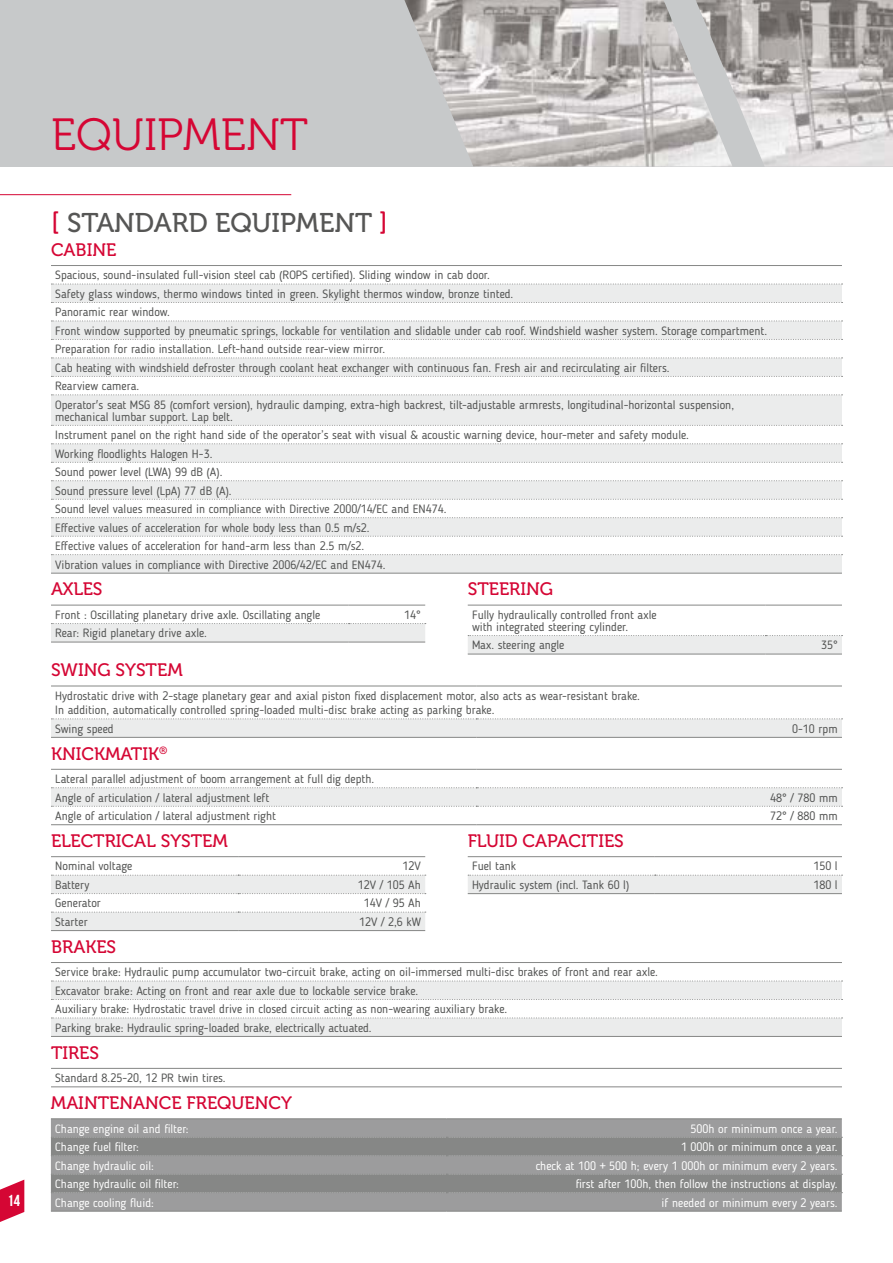
<style>
.page{position:relative;width:893px;height:1263px;background:#fff}
.page>*{position:absolute;margin:0;border:0;box-sizing:border-box;transform-origin:0 0}
.t1{font:45px "Museo 300";color:#d50634}
.t2{font:27px "Museo 500";color:#565655}
.t3{font:18px "Museo 500";color:#d50634}
.t4{font:15.9px "Bebas Neue";color:#fff}
.t5{font:12px/18.5px "Blogger Sans";color:#535453}
.t6{font:12px "Blogger Sans";color:#fff}
.s1{color:#d50634}
</style>
<div class="page">
<svg style="left:0;top:1179px;width:24px;height:43px"></svg>
<div style="left:0;top:0;width:893px;height:167px;background:#c7c9ca"></div>
<img style="left:404px;top:0;width:489px;height:167px">
<hr style="left:0;top:194px;width:291px;height:1px;background:#d50634">
<svg style="left:51px;top:605px;width:375px;height:37px"></svg>
<hr style="left:51px;top:642px;width:298px;height:1px;background:#868786">
<hr style="left:349px;top:642px;width:76px;height:1px;background:#868786">
<svg style="left:468px;top:605px;width:375px;height:49px"></svg>
<hr style="left:468px;top:654px;width:297px;height:1px;background:#868786">
<hr style="left:765px;top:654px;width:77px;height:1px;background:#868786">
<hr style="left:51px;top:686px;width:425px;height:1px;background:#868786">
<hr style="left:476px;top:686px;width:366px;height:1px;background:#868786">
<svg style="left:51px;top:718px;width:792px;height:19px;background:#e9eaea"></svg>
<hr style="left:51px;top:737px;width:425px;height:1px;background:#868786">
<hr style="left:476px;top:737px;width:366px;height:1px;background:#868786">
<svg style="left:51px;top:769px;width:792px;height:38px"></svg>
<hr style="left:51px;top:824px;width:425px;height:1px;background:#868786">
<hr style="left:476px;top:824px;width:366px;height:1px;background:#868786">
<hr style="left:51px;top:856px;width:187px;height:1px;background:#868786">
<hr style="left:238px;top:856px;width:187px;height:1px;background:#868786">
<hr style="left:51px;top:930px;width:187px;height:1px;background:#868786">
<hr style="left:238px;top:930px;width:187px;height:1px;background:#868786">
<svg style="left:51px;top:857px;width:375px;height:73px"></svg>
<hr style="left:468px;top:856px;width:187px;height:1px;background:#868786">
<hr style="left:655px;top:856px;width:187px;height:1px;background:#868786">
<svg style="left:468px;top:857px;width:375px;height:36px"></svg>
<hr style="left:468px;top:893px;width:187px;height:1px;background:#868786">
<hr style="left:655px;top:893px;width:187px;height:1px;background:#868786">
<hr style="left:51px;top:1036px;width:791px;height:1px;background:#868786">
<svg style="left:51px;top:962px;width:792px;height:74px"></svg>
<hr style="left:51px;top:1068px;width:791px;height:1px;background:#868786">
<hr style="left:51px;top:1086px;width:791px;height:1px;background:#868786">
<svg style="left:51px;top:285px;width:791px;height:288px;fill:#ebecec"></svg>
<hr style="left:51px;top:265px;width:791px;height:1px;background:#868786">
<hr style="left:51px;top:573px;width:791px;height:1px;background:#868786">
<svg style="left:51px;top:284px;width:792px;height:1px"></svg>
<svg style="left:51px;top:302px;width:792px;height:1px"></svg>
<svg style="left:51px;top:321px;width:792px;height:1px"></svg>
<svg style="left:51px;top:339px;width:792px;height:1px"></svg>
<svg style="left:51px;top:357px;width:792px;height:1px"></svg>
<svg style="left:51px;top:376px;width:792px;height:1px"></svg>
<svg style="left:51px;top:394px;width:792px;height:1px"></svg>
<svg style="left:51px;top:425px;width:792px;height:1px"></svg>
<svg style="left:51px;top:443px;width:792px;height:1px"></svg>
<svg style="left:51px;top:462px;width:792px;height:1px"></svg>
<svg style="left:51px;top:480px;width:792px;height:1px"></svg>
<svg style="left:51px;top:499px;width:792px;height:1px"></svg>
<svg style="left:51px;top:517px;width:792px;height:1px"></svg>
<svg style="left:51px;top:536px;width:792px;height:1px"></svg>
<svg style="left:51px;top:554px;width:792px;height:1px"></svg>
<div style="left:51px;top:1119px;width:791px;height:92px;background:#9c9c9d"></div>
<hr style="left:51px;top:1118px;width:395px;height:1px;background:#868786">
<hr style="left:446px;top:1118px;width:396px;height:1px;background:#868786">
<svg style="left:51px;top:1137px;width:791px;height:56px;background:#8e8e8e"></svg>
<hr style="left:51px;top:1211px;width:395px;height:1px;background:#868786">
<hr style="left:446px;top:1211px;width:396px;height:1px;background:#868786">
<h3 class="t4" style="left:7px;top:1192px;width:14px">14</h3>
<h1 class="t1" style="left:51px;top:110px;width:259px">EQUIPMENT</h1>
<h2 class="t2" style="left:51px;top:208px;width:338px"><span class="s1">[</span> STANDARD EQUIPMENT <span class="s1">]</span></h2>
<h3 class="t3" style="left:51px;top:240px;width:67px">CABINE</h3>
<p class="t5" style="left:55px;top:266px;width:713px">Spacious, sound-insulated full-vision steel cab (ROPS certified). Sliding window in cab door.<br>Safety glass windows, thermo windows tinted in green. Skylight thermos window, bronze tinted.<br>Panoramic rear window.<br>Front window supported by pneumatic springs, lockable for ventilation and slidable under cab roof. Windshield washer system. Storage compartment.<br>Preparation for radio installation. Left-hand outside rear-view mirror.<br>Cab heating with windshield defroster through coolant heat exchanger with continuous fan. Fresh air and recirculating air filters.<br>Rearview camera.<br>Operator's seat MSG 85 (comfort version), hydraulic damping, extra-high backrest, tilt-adjustable armrests, longitudinal-horizontal suspension,</p>
<p class="t5" style="left:55px;top:407px;width:635px">mechanical lumbar support. Lap belt.<br>Instrument panel on the right hand side of the operator’s seat with visual &amp; acoustic warning device, hour-meter and safety module.<br>Working floodlights Halogen H-3.<br>Sound power level (LWA) 99 dB (A).<br>Sound pressure level (LpA) 77 dB (A).<br>Sound level values measured in compliance with Directive 2000/14/EC and EN474.<br>Effective values of acceleration for whole body less than 0.5 m/s2.<br>Effective values of acceleration for hand-arm less than 2.5 m/s2.<br>Vibration values in compliance with Directive 2006/42/EC and EN474.</p>
<h3 class="t3" style="left:51px;top:579px;width:53px">AXLES</h3>
<p class="t5" style="left:55px;top:605px;width:267px">Front : Oscillating planetary drive axle. Oscillating angle</p>
<p class="t5" style="left:404px;top:605px;width:18px">14°</p>
<p class="t5" style="left:55px;top:624px;width:153px">Rear: Rigid planetary drive axle.</p>
<h3 class="t3" style="left:51px;top:660px;width:133px">SWING SYSTEM</h3>
<h3 class="t3" style="left:468px;top:579px;width:87px">STEERING</h3>
<p class="t5" style="left:472px;top:609px;width:186px;line-height:12px">Fully hydraulically controlled front axle with integrated steering cylinder.</p>
<p class="t5" style="left:472px;top:636px;width:94px">Max. steering angle</p>
<p class="t5" style="left:821px;top:636px;width:18px">35°</p>
<p class="t5" style="left:55px;top:688px;width:586px;line-height:14.4px">Hydrostatic drive with 2-stage planetary gear and axial piston fixed displacement motor, also acts as wear-resistant brake.<br>In addition, automatically controlled spring-loaded multi-disc brake acting as parking brake.</p>
<p class="t5" style="left:55px;top:719px;width:60px">Swing speed</p>
<p class="t5" style="left:792px;top:719px;width:47px">0-10 rpm</p>
<h3 class="t3" style="left:51px;top:744px;width:118px">KNICKMATIK<sup>®</sup></h3>
<p class="t5" style="left:55px;top:770px;width:320px">Lateral parallel adjustment of boom arrangement at full dig depth.<br>Angle of articulation / lateral adjustment left</p>
<p class="t5" style="left:770px;top:788px;width:69px">48° / 780 mm</p>
<p class="t5" style="left:55px;top:807px;width:222px">Angle of articulation / lateral adjustment right</p>
<p class="t5" style="left:770px;top:807px;width:69px">72° / 880 mm</p>
<h3 class="t3" style="left:51px;top:831px;width:178px">ELECTRICAL SYSTEM</h3>
<p class="t5" style="left:55px;top:857px;width:79px">Nominal voltage</p>
<p class="t5" style="left:403px;top:857px;width:20px">12V</p>
<p class="t5" style="left:55px;top:875px;width:36px">Battery</p>
<p class="t5" style="left:358px;top:875px;width:65px">12V / 105 Ah</p>
<p class="t5" style="left:55px;top:894px;width:47px">Generator</p>
<p class="t5" style="left:364px;top:894px;width:59px">14V / 95 Ah</p>
<p class="t5" style="left:55px;top:912px;width:34px">Starter</p>
<p class="t5" style="left:359px;top:912px;width:63px">12V / 2,6 kW</p>
<h3 class="t3" style="left:51px;top:937px;width:67px">BRAKES</h3>
<h3 class="t3" style="left:468px;top:831px;width:158px">FLUID CAPACITIES</h3>
<p class="t5" style="left:472px;top:857px;width:46px">Fuel tank</p>
<p class="t5" style="left:813px;top:857px;width:26px">150 l</p>
<p class="t5" style="left:472px;top:875px;width:159px">Hydraulic system (incl. Tank 60 l)</p>
<p class="t5" style="left:813px;top:875px;width:26px">180 l</p>
<p class="t5" style="left:55px;top:963px;width:604px">Service brake: Hydraulic pump accumulator two-circuit brake, acting on oil-immersed multi-disc brakes of front and rear axle.<br>Excavator brake: Acting on front and rear axle due to lockable service brake.<br>Auxiliary brake: Hydrostatic travel drive in closed circuit acting as non-wearing auxiliary brake.<br>Parking brake: Hydraulic spring-loaded brake, electrically actuated.</p>
<h3 class="t3" style="left:51px;top:1043px;width:50px">TIRES</h3>
<p class="t5" style="left:55px;top:1069px;width:172px">Standard 8.25-20, 12 PR twin tires.</p>
<h3 class="t3" style="left:51px;top:1093px;width:242px">MAINTENANCE FREQUENCY</h3>
<p class="t6" style="left:55px;top:1121px;width:135px">Change engine oil and filter:</p>
<p class="t6" style="left:691px;top:1121px;width:148px">500h or minimum once a year.</p>
<p class="t6" style="left:55px;top:1140px;width:85px">Change fuel filter:</p>
<p class="t6" style="left:681px;top:1140px;width:158px">1 000h or minimum once a year.</p>
<p class="t6" style="left:55px;top:1158px;width:100px">Change hydraulic oil:</p>
<p class="t6" style="left:536px;top:1158px;width:303px">check at 100 + 500 h; every 1 000h or minimum every 2 years.</p>
<p class="t6" style="left:55px;top:1177px;width:125px">Change hydraulic oil filter:</p>
<p class="t6" style="left:576px;top:1177px;width:263px">first after 100h, then follow the instructions at display.</p>
<p class="t6" style="left:55px;top:1195px;width:100px">Change cooling fluid:</p>
<p class="t6" style="left:662px;top:1195px;width:178px">if needed or minimum every 2 years.</p>
</div>
